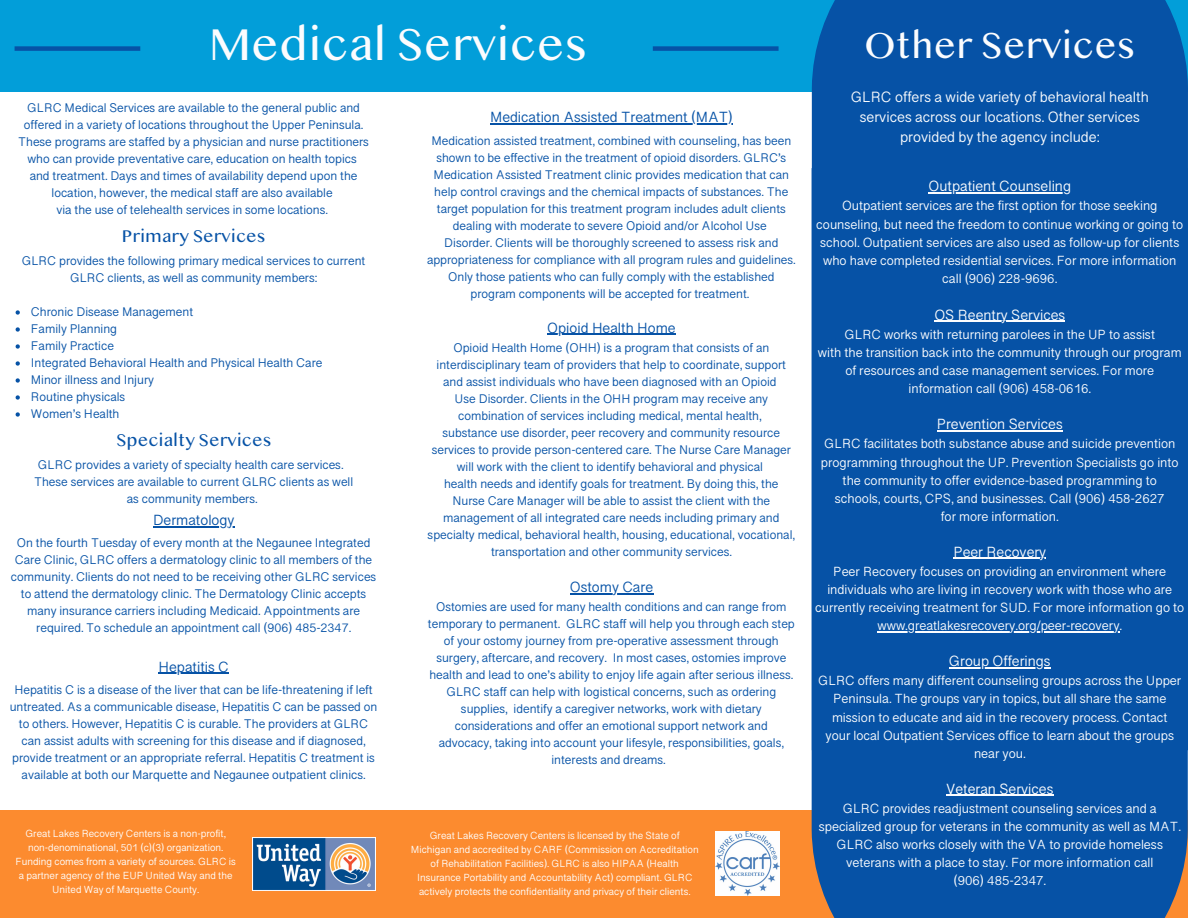
<style>
.page{position:relative;width:1188px;height:918px;background:#fff}
.page>*{position:absolute;margin:0;border:0;box-sizing:border-box;transform-origin:0 0}
.t1{font:47.25px "Myanmar MN";color:#fbfcfe}
.t2{font:38.25px "Myanmar MN";color:#fbfcfe}
.t3{font:18px "Myanmar MN";color:#0652a6}
.t4{font:15.15px/20.2px "Myanmar Sangam MN";color:#fbfcfe;text-align:center}
.t5{font:15px "Myanmar Sangam MN";color:#fbfcfe}
.t6{font:15px "Myanmar Sangam MN";color:#0652a6}
.t7{font:13.5px/18px "Myanmar Sangam MN";color:#fbfcfe;text-align:center}
.t8{font:12.75px/17px "Myanmar Sangam MN";color:#0652a6;text-align:center}
.t9{font:10.5px/14px "Myanmar Sangam MN";color:#feffff;text-align:center}
</style>
<div class="page">
<div style="left:0;top:810px;width:1188px;height:108px;background:#fc8b2f"></div>
<div style="left:0;top:0;width:1188px;height:92px;background:#029ed9"></div>
<div style="left:812px;top:0;width:376px;height:168px;background:#0652a6"></div>
<div style="left:812px;top:168px;width:376px;height:750px;background:#0652a6"></div>
<img style="left:253px;top:838px;width:122px;height:53px">
<img style="left:716px;top:832px;width:64px;height:64px">
<hr style="left:490px;top:123px;width:243px;height:1px;background:#0652a6">
<hr style="left:547px;top:334px;width:129px;height:1px;background:#0652a6">
<hr style="left:570px;top:593px;width:83px;height:1px;background:#0652a6">
<svg style="left:16px;top:310px;width:4px;height:5px"></svg>
<svg style="left:16px;top:327px;width:4px;height:5px"></svg>
<svg style="left:16px;top:344px;width:4px;height:5px"></svg>
<svg style="left:16px;top:361px;width:4px;height:5px"></svg>
<svg style="left:16px;top:378px;width:4px;height:5px"></svg>
<svg style="left:16px;top:395px;width:4px;height:5px"></svg>
<svg style="left:16px;top:412px;width:4px;height:5px"></svg>
<hr style="left:153px;top:526px;width:81px;height:1px;background:#0652a6">
<hr style="left:159px;top:673px;width:70px;height:1px;background:#0652a6">
<div style="left:653px;top:46px;width:126px;height:5px;background:#0652a6"></div>
<hr style="left:929px;top:192px;width:142px;height:1px;background:#fbfcfe">
<hr style="left:934px;top:321px;width:131px;height:1px;background:#fbfcfe">
<hr style="left:937px;top:430px;width:126px;height:1px;background:#fbfcfe">
<hr style="left:953px;top:558px;width:93px;height:1px;background:#fbfcfe">
<hr style="left:877px;top:631px;width:243px;height:1px;background:#fbfcfe">
<hr style="left:949px;top:667px;width:102px;height:1px;background:#fbfcfe">
<hr style="left:946px;top:795px;width:107px;height:1px;background:#fbfcfe">
<div style="left:15px;top:46px;width:125px;height:5px;background:#0652a6"></div>
<p class="t1" style="left:209px;top:14px;width:380px">Medical Services</p>
<p class="t8" style="left:18px;top:99px;width:352px">GLRC Medical Services are available to the general public and offered in a variety of locations throughout the Upper Peninsula.<br>These programs are staffed by a physician and nurse practitioners who can provide preventative care, education on health topics and treatment. Days and times of availability depend upon the location, however, the medical staff are also available<br>via the use of telehealth services in some locations.</p>
<p class="t3" style="left:122px;top:225px;width:145px">Primary Services</p>
<p class="t8" style="left:22px;top:252px;width:345px">GLRC provides the following primary medical services to current</p>
<p class="t8" style="left:70px;top:269px;width:249px">GLRC clients, as well as community members:</p>
<p class="t8" style="left:31px;top:303px;width:293px;text-align:left">Chronic Disease Management<br>Family Planning<br>Family Practice<br>Integrated Behavioral Health and Physical Health Care<br>Minor illness and Injury<br>Routine physicals<br>Women’s Health</p>
<p class="t3" style="left:116px;top:429px;width:157px">Specialty Services</p>
<p class="t8" style="left:38px;top:456px;width:307px">GLRC provides a variety of specialty health care services.</p>
<p class="t8" style="left:34px;top:473px;width:321px">These services are available to current GLRC clients as well as community members.</p>
<p class="t6" style="left:153px;top:511px;width:83px">Dermatology</p>
<p class="t8" style="left:11px;top:534px;width:367px">On the fourth Tuesday of every month at the Negaunee Integrated Care Clinic, GLRC offers a dermatology clinic to all members of the community. Clients do not need to be receiving other GLRC services to attend the dermatology clinic. The Dermatology Clinic accepts many insurance carriers including Medicaid. Appointments are required. To schedule an appointment call (906) 485-2347.</p>
<p class="t6" style="left:159px;top:658px;width:72px">Hepatitis C</p>
<p class="t8" style="left:10px;top:681px;width:369px">Hepatitis C is a disease of the liver that can be life-threatening if left untreated. As a communicable disease, Hepatitis C can be passed on to others. However, Hepatitis C is curable. The providers at GLRC can assist adults with screening for this disease and if diagnosed, provide treatment or an appropriate referral. Hepatitis C treatment is available at both our Marquette and Negaunee outpatient clinics.</p>
<h3 class="t6" style="left:490px;top:108px;width:244px">Medication Assisted Treatment (MAT)</h3>
<h3 class="t8" style="left:427px;top:132px;width:370px">Medication assisted treatment, combined with counseling, has been shown to be effective in the treatment of opioid disorders. GLRC’s Medication Assisted Treatment clinic provides medication that can help control cravings and the chemical impacts of substances. The target population for this treatment program includes adult clients dealing with moderate to severe Opioid and/or Alcohol Use<br>Disorder. Clients will be thoroughly screened to assess risk and appropriateness for compliance with all program rules and guidelines.<br>Only those patients who can fully comply with the established program components will be accepted for treatment.</h3>
<h4 class="t6" style="left:547px;top:319px;width:130px">Opioid Health Home</h4>
<h4 class="t8" style="left:428px;top:339px;width:369px">Opioid Health Home (OHH) is a program that consists of an interdisciplinary team of providers that help to coordinate, support and assist individuals who have been diagnosed with an Opioid<br>Use Disorder. Clients in the OHH program may receive any combination of services including medical, mental health,<br>substance use disorder, peer recovery and community resource services to provide person-centered care. The Nurse Care Manager will work with the client to identify behavioral and physical<br>health needs and identify goals for treatment. By doing this, the Nurse Care Manager will be able to assist the client with the management of all integrated care needs including primary and specialty medical, behavioral health, housing, educational, vocational, transportation and other community services.</h4>
<p class="t6" style="left:570px;top:578px;width:85px">Ostomy Care</p>
<p class="t8" style="left:428px;top:598px;width:368px">Ostomies are used for many health conditions and can range from temporary to permanent. GLRC staff will help you through each step of your ostomy journey from pre-operative assessment through surgery, aftercare, and recovery. In most cases, ostomies improve health and lead to one’s ability to enjoy life again after serious illness.<br>GLRC staff can help with logistical concerns, such as ordering supplies, identify a caregiver networks, work with dietary considerations and offer an emotional support network and advocacy, taking into account your lifesyle, responsibilities, goals, interests and dreams.</p>
<p class="t9" style="left:15px;top:826px;width:222px">Great Lakes Recovery Centers is a non-profit, non-denominational, 501 (c)(3) organization.<br>Funding comes from a variety of sources. GLRC is a partner agency of the EUP United Way and the United Way of Marquette County.</p>
<h4 class="t9" style="left:411px;top:828px;width:289px">Great Lakes Recovery Centers is licensed by the State of Michigan and accredited by CARF (Commission on Accreditation of Rehabilitation Facilities). GLRC is also HIPAA (Health Insurance Portability and Accountability Act) compliant. GLRC actively protects the confidentiality and privacy of their clients.</h4>
<h4 class="t2" style="left:864px;top:21px;width:273px">Other Services</h4>
<h4 class="t4" style="left:851px;top:86px;width:300px">GLRC offers a wide variety of behavioral health services across our locations. Other services provided by the agency include:</h4>
<h4 class="t5" style="left:929px;top:177px;width:144px">Outpatient Counseling</h4>
<h4 class="t7" style="left:816px;top:197px;width:368px">Outpatient services are the first option for those seeking counseling, but need the freedom to continue working or going to school. Outpatient services are also used as follow-up for clients who have completed residential services. For more information call (906) 228-9696.</h4>
<h4 class="t5" style="left:934px;top:306px;width:132px">OS Reentry Services</h4>
<h4 class="t7" style="left:818px;top:325px;width:365px">GLRC works with returning parolees in the UP to assist<br>with the transition back into the community through our program of resources and case management services. For more information call (906) 458-0616.</h4>
<h4 class="t5" style="left:937px;top:415px;width:127px">Prevention Services</h4>
<h4 class="t7" style="left:821px;top:435px;width:359px">GLRC facilitates both substance abuse and suicide prevention programming throughout the UP. Prevention Specialists go into the community to offer evidence-based programming to schools, courts, CPS, and businesses. Call (906) 458-2627</h4>
<h4 class="t7" style="left:941px;top:507px;width:119px">for more information.</h4>
<h4 class="t5" style="left:953px;top:543px;width:94px">Peer Recovery</h4>
<h4 class="t7" style="left:815px;top:562px;width:370px">Peer Recovery focuses on providing an environment where individuals who are living in recovery work with those who are currently receiving treatment for SUD. For more information go to</h4>
<h4 class="t7" style="left:877px;top:616px;width:246px">www.greatlakesrecovery.org/peer-recovery.</h4>
<h4 class="t5" style="left:949px;top:652px;width:103px">Group Offerings</h4>
<h4 class="t7" style="left:818px;top:672px;width:364px">GLRC offers many different counseling groups across the Upper Peninsula. The groups vary in topics, but all share the same mission to educate and aid in the recovery process. Contact your local Outpatient Services office to learn about the groups near you.</h4>
<h4 class="t5" style="left:946px;top:780px;width:109px">Veteran Services</h4>
<h4 class="t7" style="left:819px;top:799px;width:364px">GLRC provides readjustment counseling services and a specialized group for veterans in the community as well as MAT.<br>GLRC also works closely with the VA to provide homeless veterans with a place to stay. For more information call<br>(906) 485-2347.</h4>
</div>
